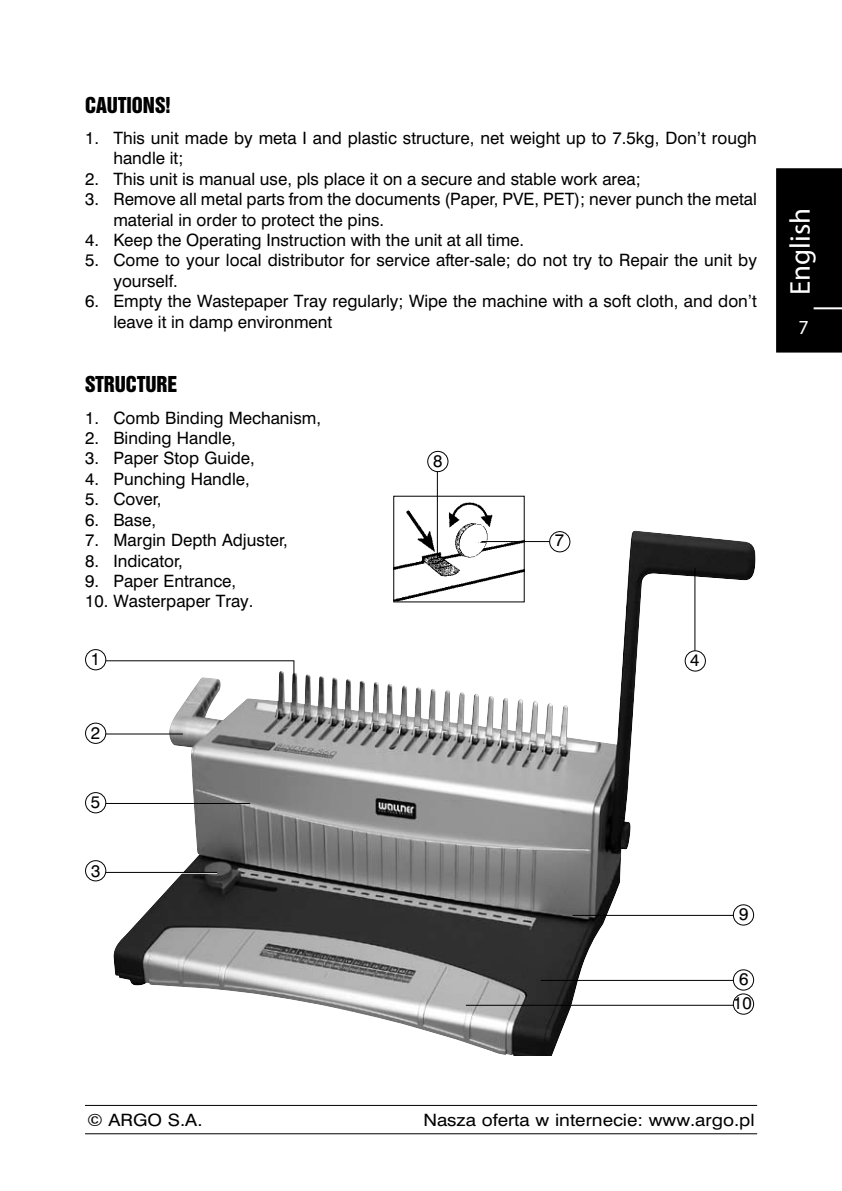
<style>
.page{position:relative;width:842px;height:1191px;background:#fff}
.page>*{position:absolute;margin:0;border:0;box-sizing:border-box;transform-origin:0 0}
.t1{font:28.8px "Myriad Pro";color:#fff}
.t2{font:20px "Szwajcar Inserat EE";color:#000}
.t3{font:20px "Myriad Pro";color:#fff}
.t4{font:17px/20.4px "Szwajcar EE";color:#000}
.t5{font:17px "Szwajcar EE";color:#000;scale:1.11 1}
</style>
<div class="page">
<hr style="left:85px;top:1105px;width:672px;height:1px;background:#000">
<hr style="left:85px;top:1133px;width:672px;height:1px;background:#000">
<div style="left:776px;top:168px;width:66px;height:184px;background:#000"></div>
<hr style="left:814px;top:307px;width:28px;height:2px;background:#fff">
<img style="left:113px;top:530px;width:643px;height:525px">
<hr style="left:466px;top:1004px;width:277px;height:1px;background:#000">
<svg style="left:293px;top:661px;width:1px;height:22px"></svg>
<div style="left:733px;top:994px;width:21px;height:20px;background:#fff;border-radius:50%"></div>
<div style="left:733px;top:993px;width:21px;height:21px;border:1px solid #000;border-radius:50%"></div>
<hr style="left:573px;top:915px;width:173px;height:1px;background:#000">
<hr style="left:105px;top:660px;width:189px;height:1px;background:#000">
<hr style="left:101px;top:733px;width:82px;height:1px;background:#000">
<hr style="left:102px;top:872px;width:115px;height:1px;background:#000">
<hr style="left:694px;top:568px;width:1px;height:96px;background:#000">
<hr style="left:541px;top:980px;width:205px;height:1px;background:#000">
<hr style="left:101px;top:803px;width:149px;height:1px;background:#000">
<img style="left:395px;top:498px;width:127px;height:102px">
<hr style="left:437px;top:459px;width:1px;height:98px;background:#000">
<hr style="left:482px;top:541px;width:74px;height:1px;background:#000">
<div style="left:550px;top:531px;width:20px;height:21px;background:#fff;border-radius:50%"></div>
<div style="left:549px;top:531px;width:21px;height:21px;border:1px solid #000;border-radius:50%"></div>
<div style="left:428px;top:451px;width:20px;height:20px;background:#fff;border-radius:50%"></div>
<div style="left:427px;top:451px;width:21px;height:21px;border:1px solid #000;border-radius:50%"></div>
<div style="left:733px;top:904px;width:21px;height:21px;background:#fff;border-radius:50%"></div>
<div style="left:733px;top:904px;width:21px;height:21px;border:1px solid #000;border-radius:50%"></div>
<div style="left:733px;top:969px;width:21px;height:21px;background:#fff;border-radius:50%"></div>
<div style="left:733px;top:969px;width:21px;height:21px;border:1px solid #000;border-radius:50%"></div>
<div style="left:86px;top:860px;width:20px;height:21px;background:#fff;border-radius:50%"></div>
<div style="left:85px;top:860px;width:21px;height:21px;border:1px solid #000;border-radius:50%"></div>
<div style="left:86px;top:792px;width:20px;height:21px;background:#fff;border-radius:50%"></div>
<div style="left:85px;top:792px;width:21px;height:21px;border:1px solid #000;border-radius:50%"></div>
<div style="left:86px;top:723px;width:20px;height:20px;background:#fff;border-radius:50%"></div>
<div style="left:85px;top:722px;width:21px;height:22px;border:1px solid #000;border-radius:50%"></div>
<div style="left:85px;top:649px;width:21px;height:21px;border:1px solid #000;border-radius:50%"></div>
<div style="left:685px;top:651px;width:20px;height:20px;background:#fff;border-radius:50%"></div>
<div style="left:685px;top:650px;width:21px;height:21px;border:1px solid #000;border-radius:50%"></div>
<p class="t2" style="left:85px;top:92px;width:87px">CAUTIONS!</p>
<p class="t4" style="left:113px;top:128px;width:645px;text-indent:-28px">1. This unit made by meta I and plastic structure, net weight up to 7.5kg, Don’t rough handle it;</p>
<p class="t4" style="left:85px;top:168px;width:557px">2. This unit is manual use, pls place it on a secure and stable work area;</p>
<p class="t4" style="left:113px;top:189px;width:645px;text-indent:-28px">3. Remove all metal parts from the documents (Paper, PVE, PET); never punch the metal material in order to protect the pins.</p>
<p class="t4" style="left:85px;top:230px;width:441px">4. Keep the Operating I nstruction with the unit at all time.</p>
<p class="t4" style="left:113px;top:250px;width:645px;text-indent:-28px">5. Come to your local distributor for service after-sale; do not try to Repair the unit by yourself.</p>
<p class="t4" style="left:113px;top:291px;width:645px;text-indent:-28px">6. Empty the Wastepaper Tray regularly; Wipe the machine with a soft cloth, and don’t leave it in damp environment</p>
<p class="t2" style="left:85px;top:371px;width:94px">STRUCTURE</p>
<p class="t4" style="left:85px;top:407px;width:237px">1. Comb Binding Mechanism,</p>
<p class="t4" style="left:85px;top:428px;width:152px">2. Binding Handle,</p>
<p class="t4" style="left:85px;top:448px;width:171px">3. Paper Stop Guide,</p>
<p class="t4" style="left:85px;top:468px;width:166px">4. Punching Handle,</p>
<p class="t4" style="left:85px;top:489px;width:78px">5. Cover,</p>
<p class="t4" style="left:85px;top:509px;width:73px">6. Base,</p>
<p class="t4" style="left:85px;top:530px;width:204px">7. Margin Depth Adjuster,</p>
<p class="t4" style="left:85px;top:550px;width:99px">8. I ndicator,</p>
<p class="t4" style="left:85px;top:570px;width:153px">9. Paper Entrance,</p>
<p class="t4" style="left:85px;top:591px;width:170px">10. Wasterpaper Tray.</p>
<p class="t4" style="left:433px;top:450px;width:11px">8</p>
<p class="t4" style="left:555px;top:530px;width:11px">7</p>
<p class="t4" style="left:91px;top:649px;width:11px">1</p>
<p class="t4" style="left:690px;top:650px;width:11px">4</p>
<p class="t4" style="left:91px;top:722px;width:11px">2</p>
<p class="t4" style="left:91px;top:792px;width:11px">5</p>
<p class="t4" style="left:91px;top:860px;width:11px">3</p>
<p class="t4" style="left:739px;top:904px;width:11px">9</p>
<p class="t4" style="left:739px;top:969px;width:11px">6</p>
<p class="t4" style="left:733px;top:993px;width:20px">10</p>
<h1 class="t1" style="left:782px;top:295px;width:88px;rotate:-90deg">English</h1>
<p class="t3" style="left:798px;top:314px;width:12px">7</p>
<p class="t5" style="left:87px;top:1109px;width:106px">© ARGO S.A.</p>
<p class="t5" style="left:423px;top:1109px;width:300px">Nasza oferta w internecie: www.argo.pl</p>
</div>
